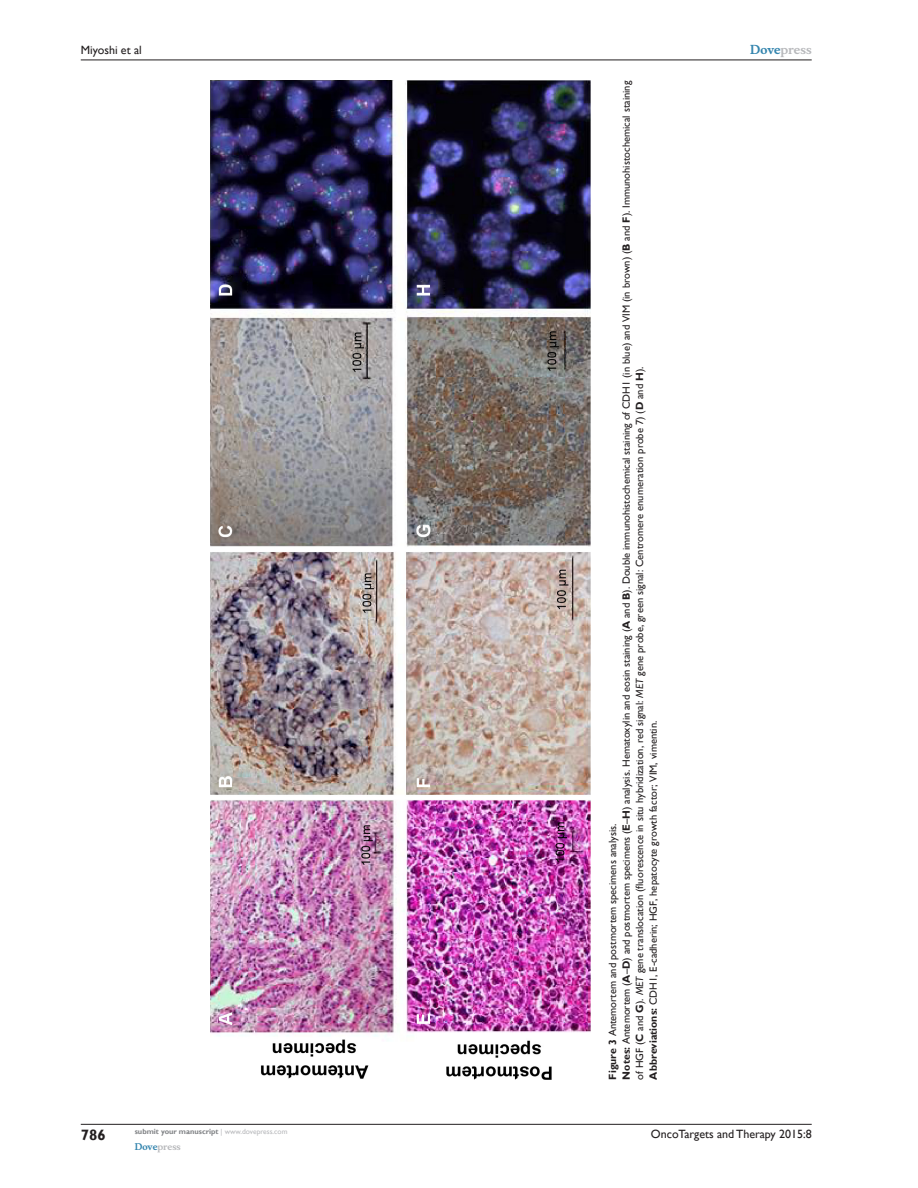
<style>
.page{position:relative;width:918px;height:1188px;background:#fff}
.page>*{position:absolute;margin:0;border:0;box-sizing:border-box;transform-origin:0 0}
.t1{font:700 15px "Gill Sans";color:#231f20}
.t2{font:12px "Gill Sans";color:#231f20}
.t3{font:700 12px "Musee";color:#b8b9bc}
.FigSNRI{font:10.5px/13.5px "Gill Sans";color:#231f20}
.FigC{font:10.5px "Gill Sans";color:#231f20}
.t4{font:700 9px "Musee";color:#b8b9bc}
.t5{font:700 7.5px "Gill Sans";color:#808285}
.s1{color:#3485ae}
.s2{font-weight:700}
.s3{font-style:italic}
.s4{font-weight:400;color:#b8b9bc}
</style>
<div class="page">
<hr style="left:81px;top:1124px;width:731px;height:1px;background:#231f20">
<hr style="left:81px;top:60px;width:731px;height:1px;background:#231f20">
<img style="left:210px;top:81px;width:381px;height:999px">
<p class="t2" style="left:81px;top:43px;width:63px">Miyoshi et al</p>
<p class="t3" style="left:750px;top:43px;width:63px"><span class="s1">Dove</span>press</p>
<p class="FigSNRI" style="left:620px;top:1080px;width:1000px;rotate:-90deg"><span class="s2">Notes:</span> Antemortem (<span class="s2">A</span>–<span class="s2">D</span>) and postmortem specimens (<span class="s2">E</span>–<span class="s2">H</span>) analysis. Hematoxylin and eosin staining (<span class="s2">A</span> and <span class="s2">B</span>). Double immunohistochemical staining of CDH1 (in blue) and VIM (in brown) (<span class="s2">B</span> and <span class="s2">F</span>). Immunohistochemical staining of HGF (<span class="s2">C</span> and <span class="s2">G</span>). <span class="s3">MET</span> gene translocation (fluorescence in situ hybridization, red signal: <span class="s3">MET</span> gene probe, green signal: Centromere enumeration probe 7) (<span class="s2">D</span> and <span class="s2">H</span>).</p>
<p class="FigSNRI" style="left:647px;top:1080px;width:360px;rotate:-90deg"><span class="s2">Abbreviations:</span> CDH1, E-cadherin; HGF, hepatocyte growth factor; VIM, vimentin.</p>
<p class="FigC" style="left:607px;top:1080px;width:258px;rotate:-90deg"><span class="s2">Figure 3</span> Antemortem and postmortem specimens analysis.</p>
<h1 class="t1" style="left:81px;top:1126px;width:26px">786</h1>
<p class="t5" style="left:135px;top:1127px;width:154px">submit your manuscript <span class="s4">| www.dovepress.com</span></p>
<p class="t4" style="left:135px;top:1141px;width:48px"><span class="s1">Dove</span>press</p>
<p class="t2" style="left:651px;top:1127px;width:162px">OncoTargets and Therapy 2015:8</p>
</div>
